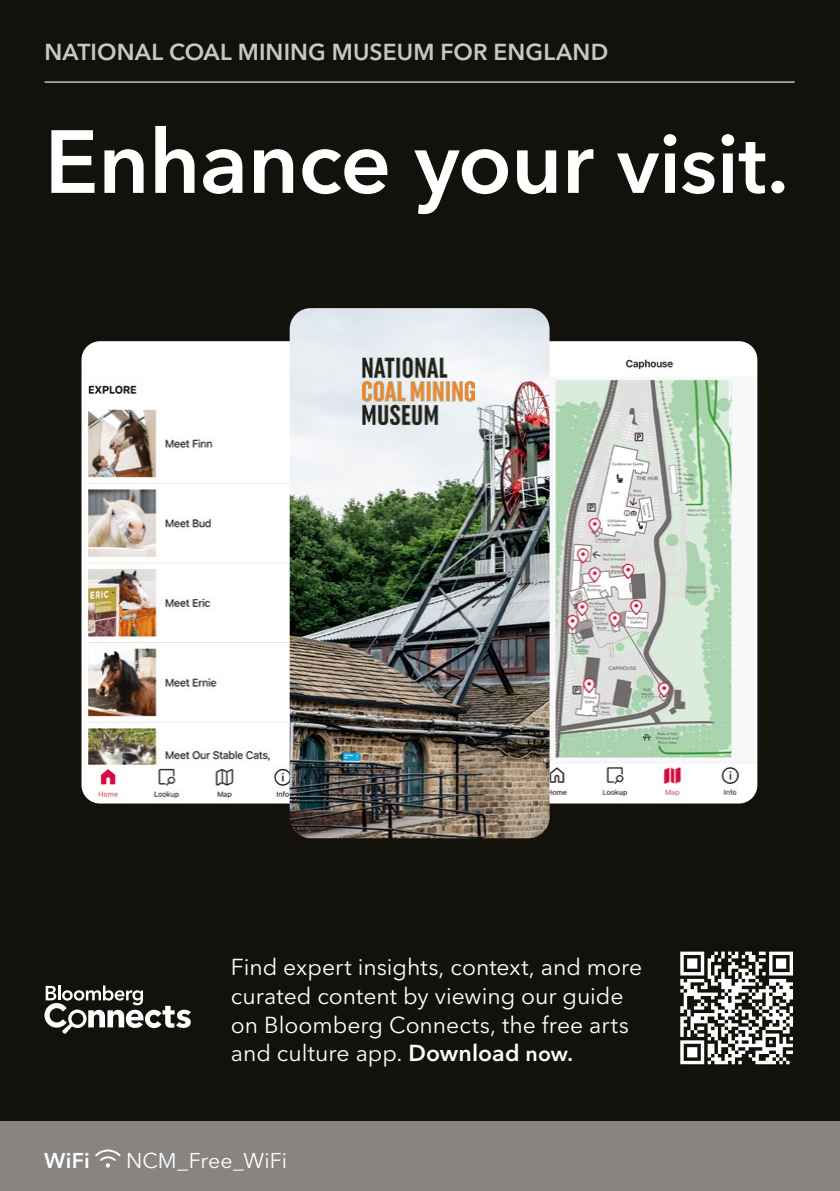
<style>
.page{position:relative;width:840px;height:1191px;background:#fff}
.page>*{position:absolute;margin:0;border:0;box-sizing:border-box;transform-origin:0 0}
.t1{font:600 88.4px "Avenir Next P For BBG";letter-spacing:-.01em;color:#fff}
.t2{font:23px/28.6px "Avenir Next P For BBG";color:#fff}
.t3{font:600 23px "Avenir Next P For BBG";letter-spacing:.005em;color:#c9c7c6}
.t4{font:21.2px "Avenir Next P For BBG";letter-spacing:.005em;color:#fff}
.t5{font:600 21.2px "Avenir Next P For BBG";color:#fff}
.s1{font-size:82.2px}
.s2{font-weight:600}
.s3{font-weight:600;font-size:21.2px}
</style>
<div class="page">
<div style="left:0;top:0;width:839px;height:1191px;background:#12110c"></div>
<hr style="left:44px;top:81px;width:750px;height:2px;background:#c9c7c6">
<img style="left:549px;top:341px;width:208px;height:462px">
<img style="left:81px;top:341px;width:208px;height:462px">
<div style="left:0;top:1121px;width:839px;height:70px;background:#878482"></div>
<svg style="left:680px;top:951px;width:113px;height:114px"></svg>
<svg style="left:44px;top:985px;width:147px;height:49px"></svg>
<svg style="left:95px;top:1149px;width:25px;height:18px"></svg>
<img style="left:289px;top:308px;width:260px;height:530px">
<img style="left:362px;top:357px;width:112px;height:68px">
<p class="t3" style="left:44px;top:38px;width:565px">NATIONAL COAL MINING MUSEUM FOR ENGLAND</p>
<h1 class="t1" style="left:44px;top:108px;width:745px">Enhance your <span class="s1">visit.</span></h1>
<p class="t2" style="left:231px;top:953px;width:413px">Find expert insights, context, and more curated content by viewing our guide on Bloomberg Connects, the free arts and culture app. <span class="s2">Download</span> <span class="s3">now.</span></p>
<p class="t5" style="left:44px;top:1147px;width:47px">WiFi</p>
<p class="t4" style="left:126px;top:1147px;width:163px">NCM_Free_WiFi</p>
</div>
